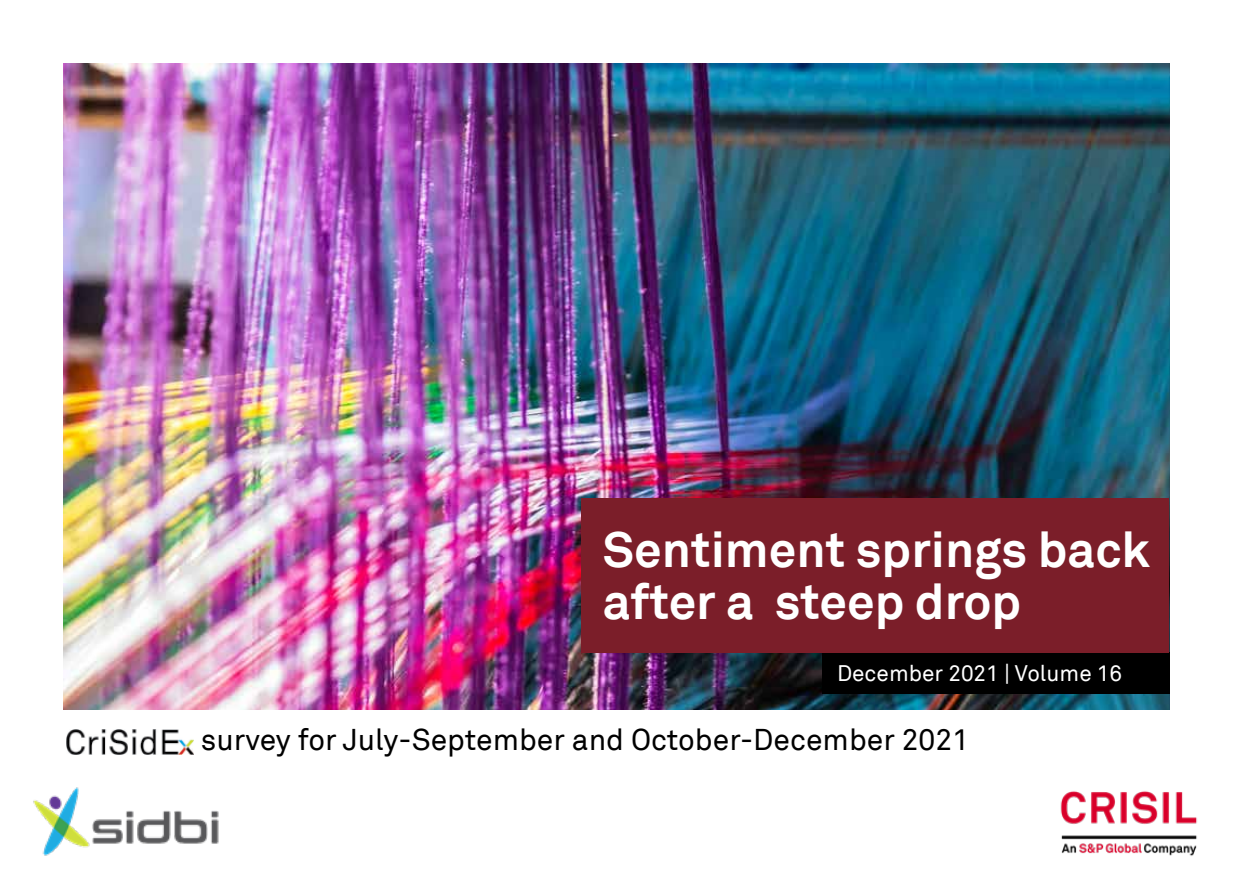
<style>
.page{position:relative;width:1234px;height:894px;background:#fff}
.page>*{position:absolute;margin:0;border:0;box-sizing:border-box;transform-origin:0 0}
.t1{font:700 49.5px/52.5px "Akkurat Pro";color:#fff}
.t2{font:30px "Akkurat Pro";color:#000}
.t3{font:22.5px "Akkurat Pro";color:#fff}
</style>
<div class="page">
<img style="left:1060px;top:791px;width:137px;height:65px">
<img style="left:67px;top:729px;width:127px;height:25px">
<img style="left:33px;top:787px;width:186px;height:69px">
<img style="left:64px;top:64px;width:1104px;height:645px">
<div style="left:822px;top:652px;width:347px;height:41px;background:#000"></div>
<div style="left:581px;top:498px;width:588px;height:154px;background:#7b1e29"></div>
<h1 class="t1" style="left:603px;top:523px;width:548px">Sentiment springs back after a steep drop</h1>
<p class="t3" style="left:837px;top:659px;width:287px">December 2021 | Volume 16</p>
<p class="t2" style="left:201px;top:721px;width:769px">survey for July-September and October-December 2021</p>
</div>
